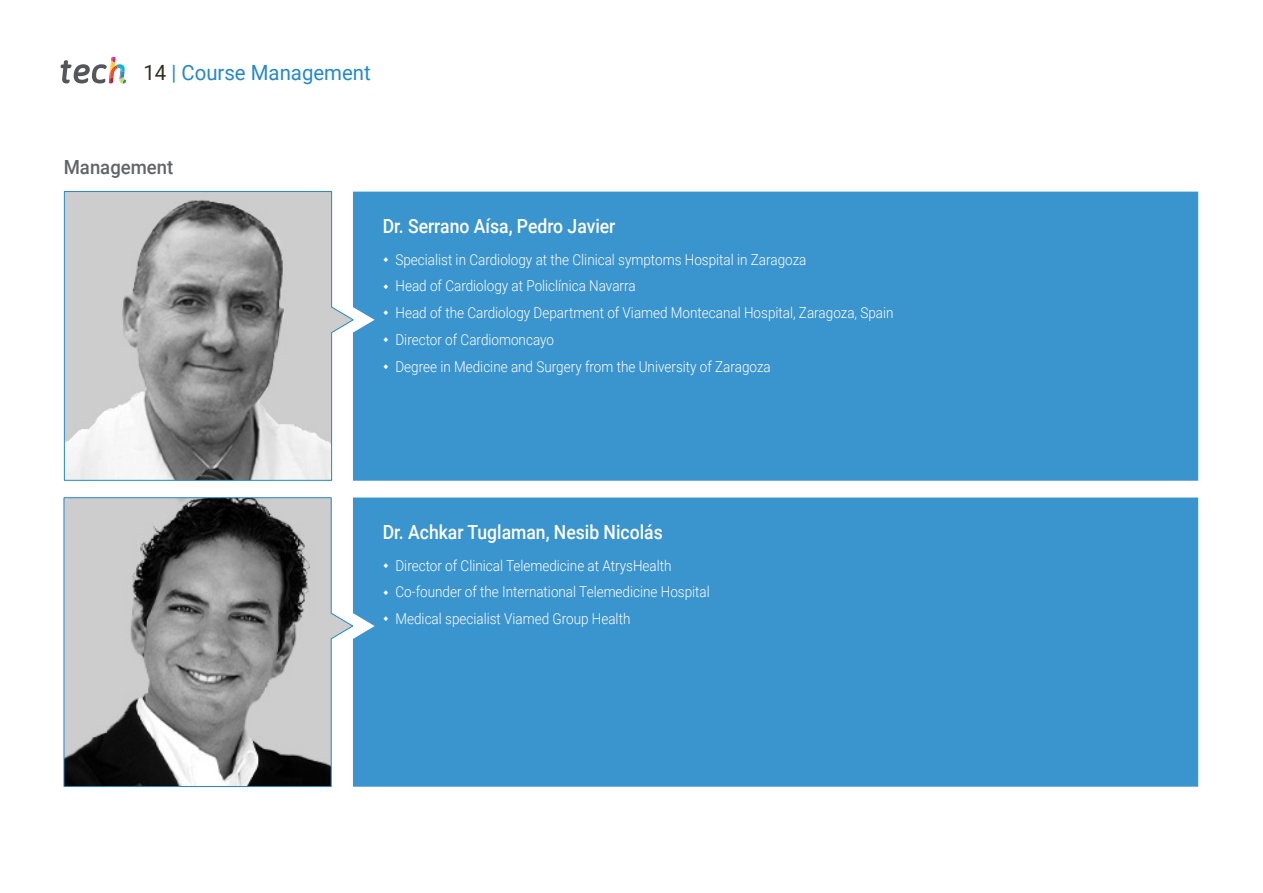
<style>
.page{position:relative;width:1263px;height:893px;background:#fff}
.page>*{position:absolute;margin:0;border:0;box-sizing:border-box;transform-origin:0 0}
.t1{font:21px "Roboto";color:#2488c9}
.t2{font:500 19.5px "Roboto";color:#fff;scale:.9 1}
.t3{font:500 19.5px "Roboto";color:#61646a;scale:.95 1}
.t4{font:300 15px/26.7px "Roboto";color:#fff;scale:.9 1}
.s1{color:#312e20}
</style>
<div class="page">
<svg style="left:61px;top:57px;width:65px;height:27px"></svg>
<div style="left:354px;top:192px;width:844px;height:289px;background:#3a94ce"></div>
<div style="left:353px;top:497px;width:845px;height:290px;background:#3a94ce"></div>
<svg style="left:64px;top:191px;width:290px;height:290px;background:#b3b5b6"></svg>
<svg style="left:64px;top:497px;width:289px;height:290px;background:#969898"></svg>
<svg style="left:384px;top:257px;width:4px;height:5px"></svg>
<svg style="left:384px;top:284px;width:4px;height:5px"></svg>
<svg style="left:384px;top:310px;width:4px;height:5px"></svg>
<svg style="left:384px;top:337px;width:4px;height:5px"></svg>
<svg style="left:384px;top:364px;width:4px;height:5px"></svg>
<svg style="left:384px;top:563px;width:4px;height:5px"></svg>
<svg style="left:384px;top:590px;width:4px;height:5px"></svg>
<svg style="left:384px;top:616px;width:4px;height:5px"></svg>
<h1 class="t1" style="left:144px;top:57px;width:229px"><span class="s1">14</span> | Course Management</h1>
<h2 class="t3" style="left:64px;top:154px;width:117px">Management</h2>
<h2 class="t2" style="left:383px;top:212px;width:260px">Dr. Serrano Aísa, Pedro Javier</h2>
<p class="t4" style="left:395px;top:245px;width:555px">Specialist in Cardiology at the Clinical symptoms Hospital in Zaragoza<br>Head of Cardiology at Policlínica Navarra<br>Head of the Cardiology Department of Viamed Montecanal Hospital, Zaragoza, Spain Director of Cardiomoncayo<br>Degree in Medicine and Surgery from the University of Zaragoza</p>
<h2 class="t2" style="left:383px;top:518px;width:313px">Dr. Achkar Tuglaman, Nesib Nicolás</h2>
<p class="t4" style="left:395px;top:551px;width:351px">Director of Clinical Telemedicine at AtrysHealth<br>Co-founder of the International Telemedicine Hospital<br>Medical specialist Viamed Group Health</p>
</div>
